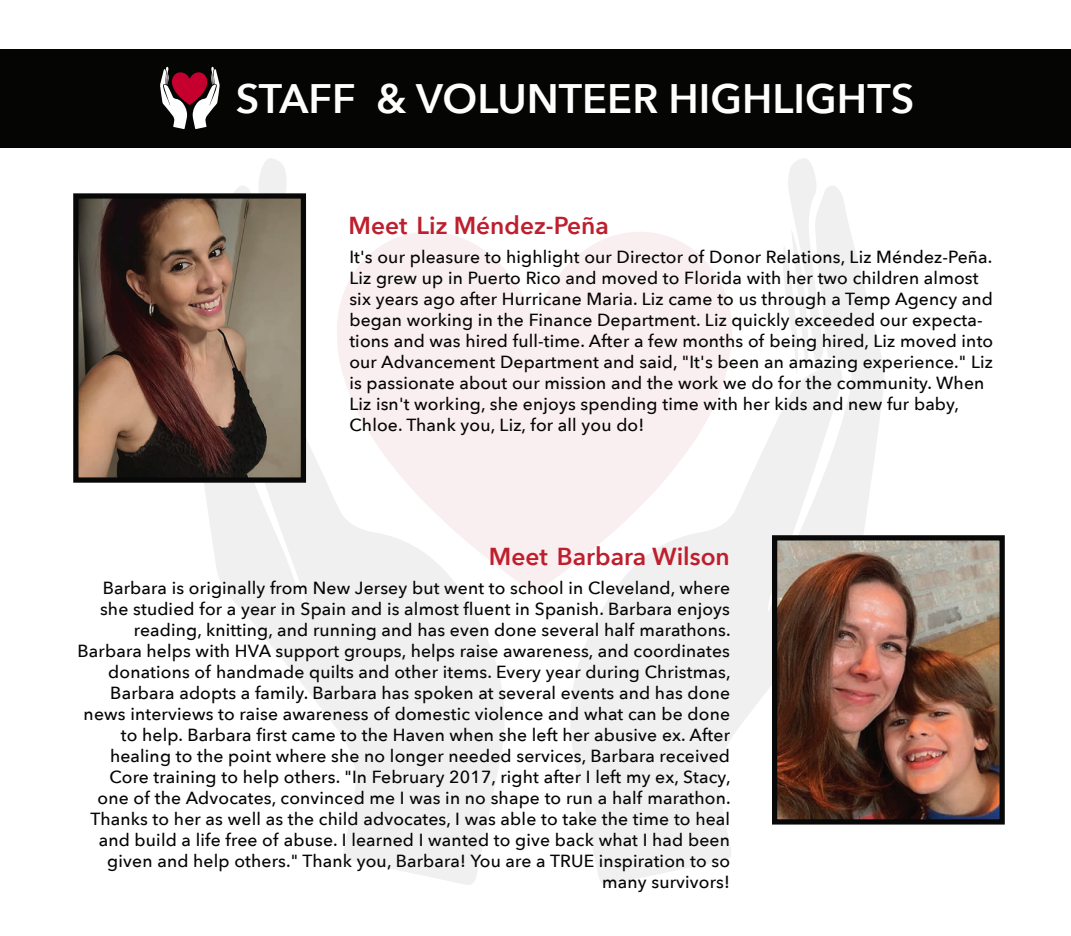
<style>
.page{position:relative;width:1071px;height:936px;background:#fff}
.page>*{position:absolute;margin:0;border:0;box-sizing:border-box;transform-origin:0 0}
.t1{font:600 41.12px "Avenir Next";color:#fff}
.t2{font:600 24.5px "Avenir Next";color:#be1f2e}
.t3{font:500 17.5px/21px "Avenir Next";letter-spacing:.01em;color:#050504}
</style>
<div class="page">
<svg style="left:189px;top:186px;width:315px;height:699px"></svg>
<svg style="left:251px;top:158px;width:45px;height:35px"></svg>
<svg style="left:570px;top:186px;width:316px;height:699px;fill:#f0f0f0"></svg>
<svg style="left:779px;top:158px;width:45px;height:216px"></svg>
<svg style="left:337px;top:231px;width:396px;height:362px;fill:#faeff0"></svg>
<div style="left:0;top:49px;width:1071px;height:98px;background:#050504"></div>
<svg style="left:160px;top:67px;width:60px;height:62px"></svg>
<img style="left:79px;top:199px;width:221px;height:277px">
<div style="left:73px;top:193px;width:233px;height:289px;border:5px solid #070807"></div>
<img style="left:778px;top:541px;width:221px;height:277px">
<div style="left:772px;top:535px;width:233px;height:289px;border:5px solid #070807"></div>
<h1 class="t1" style="left:236px;top:63px;width:680px">STAFF &amp; VOLUNTEER HIGHLIGHTS</h1>
<h2 class="t2" style="left:349px;top:204px;width:262px">Meet Liz Méndez-Peña</h2>
<p class="t3" style="left:349px;top:245px;width:645px">It's our pleasure to highlight our Director of Donor Relations, Liz Méndez-Peña.<br>Liz grew up in Puerto Rico and moved to Florida with her two children almost six years ago after Hurricane Maria. Liz came to us through a Temp Agency and began working in the Finance Department. Liz quickly exceeded our expecta&shy;tions and was hired full-time. After a few months of being hired, Liz moved into our Advancement Department and said, "It's been an amazing experience." Liz is passionate about our mission and the work we do for the community. When Liz isn't working, she enjoys spending time with her kids and new fur baby, Chloe. Thank you, Liz, for all you do!</p>
<h2 class="t2" style="left:489px;top:535px;width:243px">Meet Barbara Wilson</h2>
<p class="t3" style="left:78px;top:576px;width:655px;text-align:right">Barbara is originally from New Jersey but went to school in Cleveland, where she studied for a year in Spain and is almost fluent in Spanish. Barbara enjoys reading, knitting, and running and has even done several half marathons.<br>Barbara helps with HVA support groups, helps raise awareness, and coordinates donations of handmade quilts and other items. Every year during Christmas, Barbara adopts a family. Barbara has spoken at several events and has done news interviews to raise awareness of domestic violence and what can be done to help. Barbara first came to the Haven when she left her abusive ex. After healing to the point where she no longer needed services, Barbara received Core training to help others. "In February 2017, right after I left my ex, Stacy, one of the Advocates, convinced me I was in no shape to run a half marathon.<br>Thanks to her as well as the child advocates, I was able to take the time to heal and build a life free of abuse. I learned I wanted to give back what I had been given and help others." Thank you, Barbara! You are a TRUE inspiration to so many survivors!</p>
</div>
